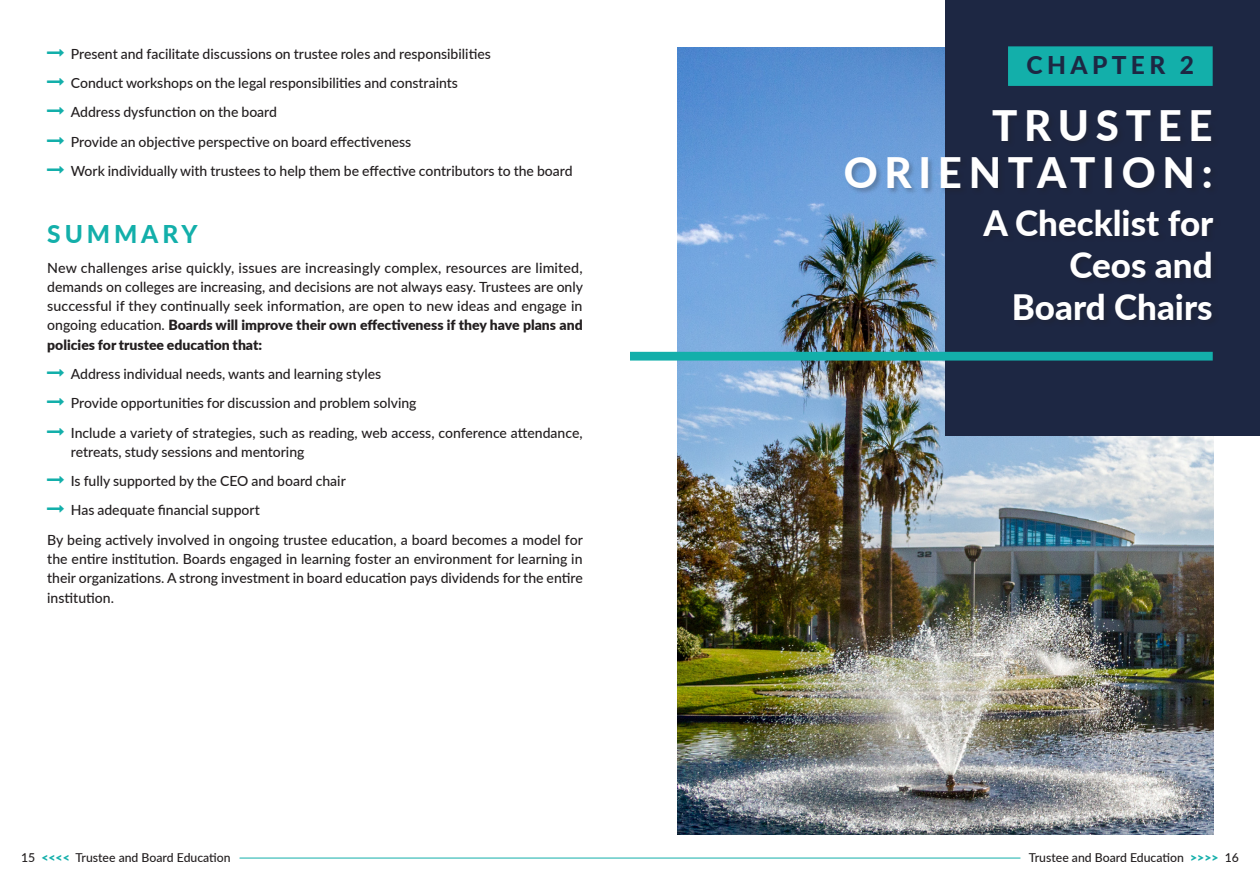
<style>
.page{position:relative;width:1260px;height:882px;background:#fff}
.page>*{position:absolute;margin:0;border:0;box-sizing:border-box;transform-origin:0 0}
.t1{font:800 42px/47.2px "Lato";letter-spacing:.16em;color:#fff;text-align:right}
.t2{font:800 35px/42px "Lato";color:#fff;text-align:right}
.t3{font:800 24.5px "Lato";letter-spacing:.18em;color:#1d2743}
.t4{font:800 24.5px "Lato";letter-spacing:.16em;color:#13afaa}
.t5{font:500 14px/19.2px "Lato";color:#231f20;text-align:justify}
.t6{font:500 12.25px "Lato";color:#231f20}
.s1{font-weight:900}
.s2{font-weight:900;color:#13afaa}
</style>
<div class="page">
<hr style="left:240px;top:858px;width:780px;height:1px;background:#13afaa">
<img style="left:678px;top:47px;width:536px;height:788px">
<div style="left:945px;top:0;width:315px;height:436px;background:#1d2743"></div>
<div style="left:845px;top:110px;width:376px;height:217px;background:#231f20;opacity:.26"></div>
<div style="left:630px;top:352px;width:583px;height:9px;background:#13afaa"></div>
<div style="left:1008px;top:46px;width:205px;height:40px;background:#13afaa;border:2px solid #13afaa"></div>
<p class="t5" style="left:71px;top:43px;width:421px">Present and facilitate discussions on trustee roles and responsibilities</p>
<p class="t5" style="left:71px;top:73px;width:389px">Conduct workshops on the legal responsibilities and constraints</p>
<p class="t5" style="left:71px;top:102px;width:208px">Address dysfunction on the board</p>
<p class="t5" style="left:71px;top:131px;width:342px">Provide an objective perspective on board effectiveness</p>
<p class="t5" style="left:71px;top:161px;width:503px">Work individually with trustees to help them be effective contributors to the board</p>
<p class="t4" style="left:47px;top:216px;width:152px">SUMMARY</p>
<p class="t5" style="left:47px;top:257px;width:537px">New challenges arise quickly, issues are increasingly complex, resources are limited, demands on colleges are increasing, and decisions are not always easy. Trustees are only successful if they continually seek information, are open to new ideas and engage in ongoing education. <span class="s1">Boards will improve their own effectiveness if they have plans and policies for trustee education that:</span></p>
<p class="t5" style="left:71px;top:364px;width:312px">Address individual needs, wants and learning styles</p>
<p class="t5" style="left:71px;top:393px;width:347px">Provide opportunities for discussion and problem solving</p>
<p class="t5" style="left:71px;top:422px;width:513px">Include a variety of strategies, such as reading, web access, conference attendance, retreats, study sessions and mentoring</p>
<p class="t5" style="left:71px;top:471px;width:276px">Is fully supported by the CEO and board chair</p>
<p class="t5" style="left:71px;top:500px;width:190px">Has adequate financial support</p>
<p class="t5" style="left:47px;top:529px;width:537px">By being actively involved in ongoing trustee education, a board becomes a model for the entire institution. Boards engaged in learning foster an environment for learning in their organizations. A strong investment in board education pays dividends for the entire institution.</p>
<p class="t3" style="left:1027px;top:47px;width:169px">CHAPTER 2</p>
<p class="t1" style="left:844px;top:100px;width:371px">TRUSTEE<br>ORIENTATION:</p>
<p class="t2" style="left:983px;top:200px;width:232px">A Checklist for<br>Ceos and<br>Board Chairs</p>
<p class="t6" style="left:21px;top:849px;width:211px">15 <span class="s2">&lt;&lt;&lt;&lt;</span> Trustee and Board Education</p>
<p class="t6" style="left:1029px;top:849px;width:212px">Trustee and Board Education <span class="s2">&gt;&gt;&gt;&gt;</span> 16</p>
</div>
